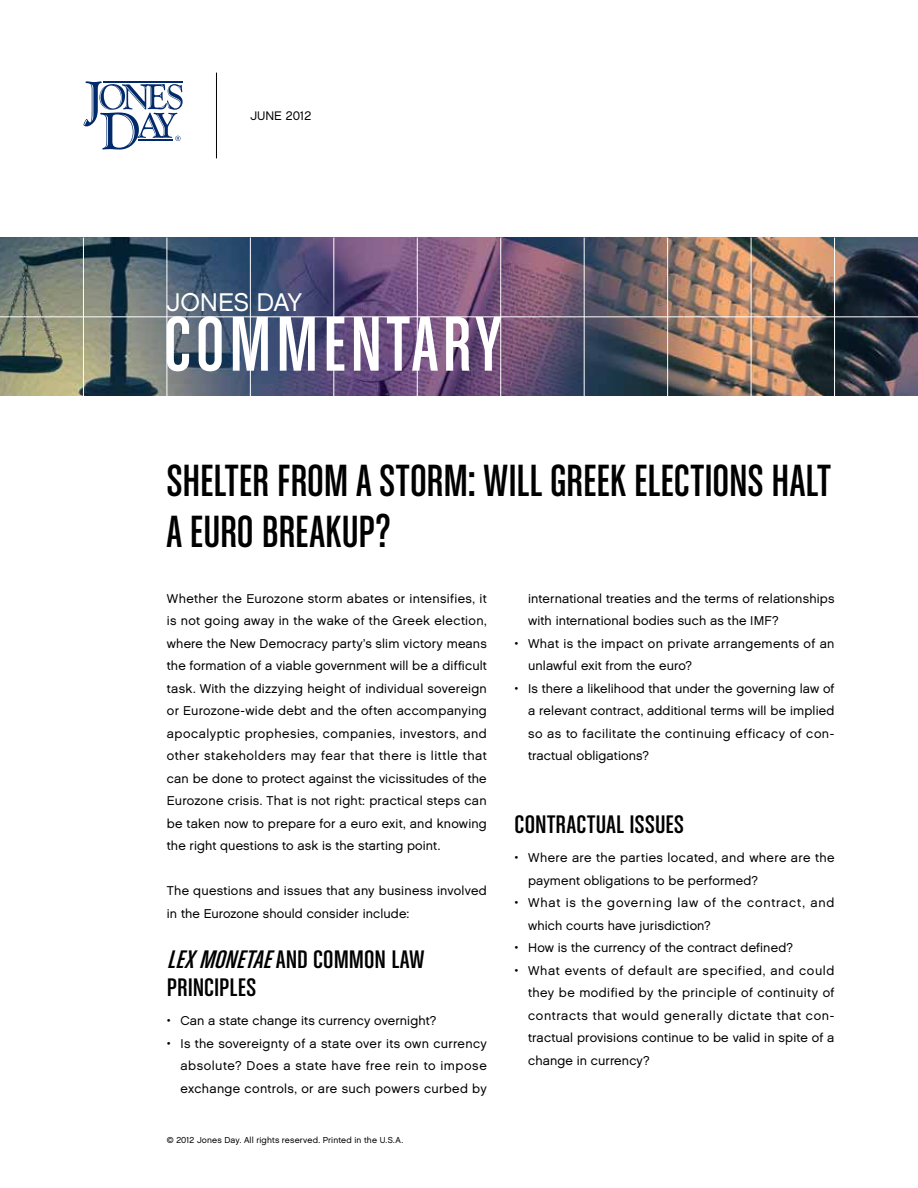
<style>
.page{position:relative;width:918px;height:1188px;background:#fff}
.page>*{position:absolute;margin:0;border:0;box-sizing:border-box;transform-origin:0 0}
.t1{font:82.5px "Chalet Comprime Cologne Sixty";letter-spacing:.055em;color:#fff}
.t2{font:48px/51px "Chalet Comprime Cologne Sixty";color:#000}
.t3{font:27px/27.8px "Chalet Comprime Cologne Sixty";letter-spacing:.005em;color:#000;scale:1.1 1}
.t4{font:25.5px "Chalet London Nineteen Sixty";letter-spacing:-.005em;color:#fff}
.t5{font:12.75px/22.5px "Chalet London Nineteen Sixty";letter-spacing:.01em;color:#000;text-align:justify}
.t6{font:12.75px/22.5px "Chalet London Nineteen Sixty";letter-spacing:.05em;color:#000}
.t7{font:12.3px "Chalet London Nineteen Sixty";color:#000}
.t8{font:8.7px "Chalet London Nineteen Sixty";letter-spacing:.02em;color:#000}
.s1{font-style:italic}
</style>
<div class="page">
<img style="left:0;top:237px;width:918px;height:158px">
<hr style="left:167px;top:238px;width:1px;height:160px;background:#fff">
<hr style="left:83px;top:238px;width:1px;height:160px;background:#fff">
<hr style="left:250px;top:238px;width:1px;height:160px;background:#fff">
<hr style="left:334px;top:238px;width:1px;height:160px;background:#fff">
<hr style="left:417px;top:238px;width:1px;height:160px;background:#fff">
<hr style="left:500px;top:238px;width:1px;height:160px;background:#fff">
<hr style="left:584px;top:238px;width:1px;height:160px;background:#fff">
<hr style="left:667px;top:238px;width:1px;height:160px;background:#fff">
<hr style="left:751px;top:238px;width:1px;height:160px;background:#fff">
<hr style="left:834px;top:238px;width:1px;height:160px;background:#fff">
<hr style="left:0;top:317px;width:918px;height:1px;background:#fff">
<hr style="left:216px;top:73px;width:1px;height:85px;background:#000">
<svg style="left:83px;top:81px;width:100px;height:69px"></svg>
<p class="t7" style="left:250px;top:108px;width:62px">June 2012</p>
<h3 class="t4" style="left:166px;top:286px;width:137px">JONES DAY</h3>
<h1 class="t1" style="left:164px;top:299px;width:339px">COMMENTARY</h1>
<h2 class="t2" style="left:167px;top:454px;width:665px">SHELTER FROM A STORM: WILL GREEK ELECTIONS HALT<br>A EURO BREAKUP?</h2>
<p class="t5" style="left:167px;top:587px;width:321px">Whether the Eurozone storm abates or intensifies, it is not going away in the wake of the Greek election, where the New Democracy party’s slim victory means the formation of a viable government will be a difficult task. With the dizzying height of individual sovereign or Eurozone-wide debt and the often accompanying apocalyptic prophesies, companies, investors, and other stakeholders may fear that there is little that can be done to protect against the vicissitudes of the Eurozone crisis. That is not right: practical steps can be taken now to prepare for a euro exit, and knowing the right questions to ask is the starting point.</p>
<p class="t5" style="left:167px;top:880px;width:321px">The questions and issues that any business involved in the Eurozone should consider include:</p>
<h3 class="t3" style="left:167px;top:945px;width:235px"><span class="s1">LEXMONETAE</span>AND COMM ON LAW<br>PRINCIPLES</h3>
<p class="t5" style="left:167px;top:1009px;width:271px">• Can a state change its currency overnight?</p>
<p class="t5" style="left:180px;top:1032px;width:308px;text-indent:-14px">• Is the sovereignty of a state over its own currency absolute? Does a state have free rein to impose exchange controls, or are such powers curbed by</p>
<p class="t8" style="left:167px;top:1134px;width:238px">© 2012 Jones Day. All rights reserved. Printed in the U.S.A.</p>
<p class="t5" style="left:528px;top:587px;width:308px">international treaties and the terms of relationships with international bodies such as the IMF?</p>
<p class="t5" style="left:528px;top:632px;width:308px;text-indent:-14px">• What is the impact on private arrangements of an unlawful exit from the euro?</p>
<p class="t5" style="left:528px;top:677px;width:308px;text-indent:-14px">• Is there a likelihood that under the governing law of a relevant contract, additional terms will be implied so as to facilitate the continuing efficacy of con&shy;tractual obligations?</p>
<h3 class="t3" style="left:515px;top:810px;width:155px">CONTRACTUAL ISSUES</h3>
<p class="t5" style="left:528px;top:847px;width:308px;text-indent:-14px">• Where are the parties located, and where are the payment obligations to be performed?</p>
<p class="t6" style="left:528px;top:892px;width:308px;text-indent:-14px">• What is the governing law of the contract, and which courts have jurisdiction?</p>
<p class="t5" style="left:515px;top:937px;width:280px">• How is the currency of the contract defined?</p>
<p class="t5" style="left:528px;top:959px;width:308px;text-indent:-14px">• What events of default are specified, and could they be modified by the principle of continuity of contracts that would generally dictate that con&shy;tractual provisions continue to be valid in spite of a change in currency?</p>
</div>
